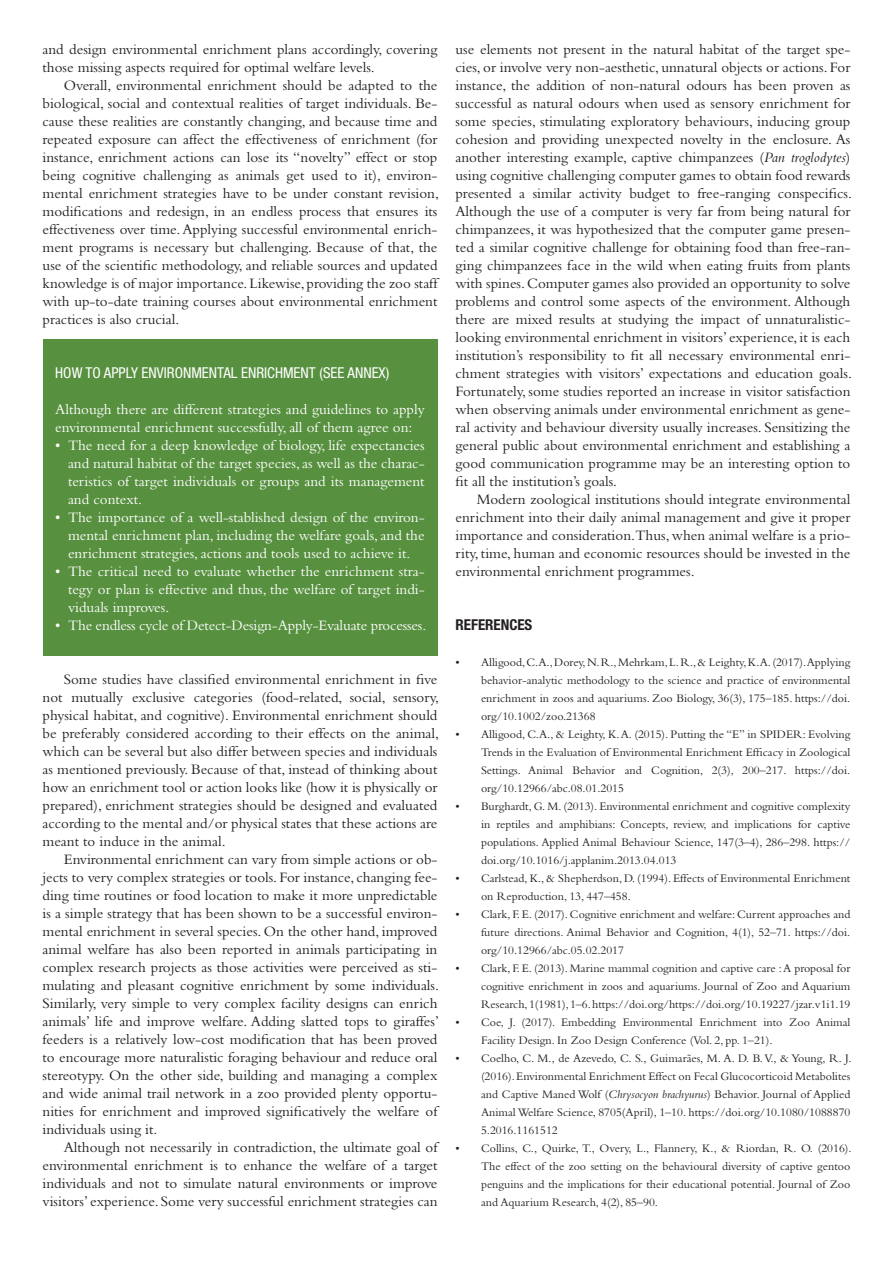
<style>
.page{position:relative;width:893px;height:1263px;background:#fff}
.page>*{position:absolute;margin:0;border:0;box-sizing:border-box;transform-origin:0 0}
.t1{font:15px/18px "Bembo";color:#231f20;text-align:justify}
.t2{font:15px/18px "Bembo";color:#fff;text-align:justify}
.t3{font:condensed 15px "Helvetica Neue LT";color:#fff}
.t4{font:700 condensed 15px "Helvetica Neue LT";color:#231f20}
.t5{font:12px/18px "Bembo";color:#231f20;text-align:justify}
.s1{font-style:italic}
</style>
<div class="page">
<div style="left:43px;top:339px;width:394px;height:317px;background:#57903f"></div>
<p class="t1" style="left:43px;top:40px;width:396px">and design environmental enrichment plans accordingly, covering those missing aspects required for optimal welfare levels.</p>
<p class="t1" style="left:43px;top:76px;width:398px;text-indent:21px">Overall, environmental enrichment should be adapted to the biological, social and contextual realities of target individuals. Be&shy;cause these realities are constantly changing, and because time and repeated exposure can affect the effectiveness of enrichment (for instance, enrichment actions can lose its “novelty” effect or stop being cognitive challenging as animals get used to it), environ&shy;mental enrichment strategies have to be under constant revision, modifications and redesign, in an endless process that ensures its effectiveness over time. Applying successful environmental enrich&shy;ment programs is necessary but challenging. Because of that, the use of the scientific methodology, and reliable sources and updated knowledge is of major importance. Likewise, providing the zoo staff with up-to-date training courses about environmental enrichment practices is also crucial.</p>
<p class="t3" style="left:55px;top:364px;width:336px">HOW TO APPLY ENVIRONMENTAL ENRICHMENT (SEE ANN EX)</p>
<p class="t2" style="left:55px;top:400px;width:371px">Although there are different strategies and guidelines to apply environmental enrichment successfully, all of them agree on:</p>
<p class="t2" style="left:68px;top:436px;width:358px;text-indent:-13px">• The need for a deep knowledge of biology, life expectancies and natural habitat of the target species, as well as the charac&shy;teristics of target individuals or groups and its management and context.</p>
<p class="t2" style="left:68px;top:508px;width:358px;text-indent:-13px">• The importance of a well-stablished design of the environ&shy;mental enrichment plan, including the welfare goals, and the enrichment strategies, actions and tools used to achieve it.</p>
<p class="t2" style="left:68px;top:562px;width:358px;text-indent:-13px">• The critical need to evaluate whether the enrichment stra&shy;tegy or plan is effective and thus, the welfare of target indi&shy;viduals improves.</p>
<p class="t2" style="left:55px;top:616px;width:372px">• The endless cycle of Detect-Design-Apply-Evaluate processes.</p>
<p class="t1" style="left:43px;top:670px;width:398px;text-indent:21px">Some studies have classified environmental enrichment in five not mutually exclusive categories (food-related, social, sensory, physical habitat, and cognitive). Environmental enrichment should be preferably considered according to their effects on the animal, which can be several but also differ between species and individuals as mentioned previously. Because of that, instead of thinking about how an enrichment tool or action looks like (how it is physically or prepared), enrichment strategies should be designed and evaluated according to the mental and/or physical states that these actions are meant to induce in the animal.</p>
<p class="t1" style="left:43px;top:850px;width:398px;text-indent:21px">Environmental enrichment can vary from simple actions or ob&shy;jects to very complex strategies or tools. For instance, changing fee&shy;ding time routines or food location to make it more unpredictable is a simple strategy that has been shown to be a successful environ&shy;mental enrichment in several species. On the other hand, improved animal welfare has also been reported in animals participating in complex research projects as those activities were perceived as sti&shy;mulating and pleasant cognitive enrichment by some individuals.<br>Similarly, very simple to very complex facility designs can enrich animals’ life and improve welfare. Adding slatted tops to giraffes’ feeders is a relatively low-cost modification that has been proved to encourage more naturalistic foraging behaviour and reduce oral stereotypy. On the other side, building and managing a complex and wide animal trail network in a zoo provided plenty opportu&shy;nities for enrichment and improved significatively the welfare of individuals using it.</p>
<p class="t1" style="left:43px;top:1138px;width:396px;text-indent:21px">Although not necessarily in contradiction, the ultimate goal of environmental enrichment is to enhance the welfare of a target individuals and not to simulate natural environments or improve visitors’ experience. Some very successful enrichment strategies can</p>
<p class="t1" style="left:455px;top:40px;width:398px">use elements not present in the natural habitat of the target spe&shy;cies, or involve very non-aesthetic, unnatural objects or actions. For instance, the addition of non-natural odours has been proven as successful as natural odours when used as sensory enrichment for some species, stimulating exploratory behaviours, inducing group cohesion and providing unexpected novelty in the enclosure. As another interesting example, captive chimpanzees (<span class="s1">Pan troglodytes</span>) using cognitive challenging computer games to obtain food rewards presented a similar activity budget to free-ranging conspecifics.<br>Although the use of a computer is very far from being natural for chimpanzees, it was hypothesized that the computer game presen&shy;ted a similar cognitive challenge for obtaining food than free-ran&shy;ging chimpanzees face in the wild when eating fruits from plants with spines. Computer games also provided an opportunity to solve problems and control some aspects of the environment. Although there are mixed results at studying the impact of unnaturalistic&shy;looking environmental enrichment in visitors’ experience, it is each institution’s responsibility to fit all necessary environmental enri&shy;chment strategies with visitors’ expectations and education goals.<br>Fortunately, some studies reported an increase in visitor satisfaction when observing animals under environmental enrichment as gene&shy;ral activity and behaviour diversity usually increases. Sensitizing the general public about environmental enrichment and establishing a good communication programme may be an interesting option to fit all the institution’s goals.</p>
<p class="t1" style="left:455px;top:490px;width:396px;text-indent:21px">Modern zoological institutions should integrate environmental enrichment into their daily animal management and give it proper importance and consideration.Thus, when animal welfare is a prio&shy;rity, time, human and economic resources should be invested in the environmental enrichment programmes.</p>
<p class="t4" style="left:455px;top:616px;width:78px">REFERENCES</p>
<p class="t5" style="left:481px;top:653px;width:371px;text-indent:-26px">• Alligood, C.A., Dorey, N. R., Mehrkam, L. R., &amp; Leighty, K.A. (2017).Applying behavior-analytic methodology to the science and practice of environmental enrichment in zoos and aquariums. Zoo Biology, 36(3), 175–185. https://doi. org/10.1002/zoo.21368</p>
<p class="t5" style="left:481px;top:725px;width:371px;text-indent:-26px">• Alligood, C.A., &amp; Leighty, K. A. (2015). Putting the “E” in SPIDER: Evolving Trends in the Evaluation of Environmental Enrichment Efficacy in Zoological Settings. Animal Behavior and Cognition, 2(3), 200–217. https://doi. org/10.12966/abc.08.01.2015</p>
<p class="t5" style="left:481px;top:797px;width:371px;text-indent:-26px">• Burghardt, G. M. (2013). Environmental enrichment and cognitive complexity in reptiles and amphibians: Concepts, review, and implications for captive populations. Applied Animal Behaviour Science, 147(3–4), 286–298. https:// doi.org/10.1016/j.applanim.2013.04.013</p>
<p class="t5" style="left:481px;top:869px;width:371px;text-indent:-26px">• Carlstead, K., &amp; Shepherdson, D. (1994). Effects of Environmental Enrichment on Reproduction, 13, 447–458.</p>
<p class="t5" style="left:481px;top:905px;width:371px;text-indent:-26px">• Clark, F. E. (2017). Cognitive enrichment and welfare: Current approaches and future directions. Animal Behavior and Cognition, 4(1), 52–71. https://doi. org/10.12966/abc.05.02.2017</p>
<p class="t5" style="left:481px;top:959px;width:371px;text-indent:-26px">• Clark, F. E. (2013). Marine mammal cognition and captive care : A proposal for cognitive enrichment in zoos and aquariums. Journal of Zoo and Aquarium Research, 1(1981), 1–6. https://doi.org/https://doi.org/10.19227/jzar.v1i1.19</p>
<p class="t5" style="left:481px;top:1013px;width:371px;text-indent:-26px">• Coe, J. (2017). Embedding Environmental Enrichment into Zoo Animal<br>Facility Design. In Zoo Design Conference (Vol. 2, pp. 1–21).</p>
<p class="t5" style="left:481px;top:1049px;width:372px;text-indent:-26px">• Coelho, C. M., de Azevedo, C. S., Guimarães, M. A. D. B. V., &amp; Young, R. J. (2016). Environmental Enrichment Effect on Fecal Glucocorticoid Metabolites and Captive Maned Wolf (<span class="s1">Chrysocyon brachyurus</span>) Behavior. Journal of Applied Animal Welfare Science, 8705(April), 1–10. https://doi.org/10.1080/1088870<br>5.2016.1161512</p>
<p class="t5" style="left:481px;top:1139px;width:372px;text-indent:-26px">• Collins, C., Quirke, T., Overy, L., Flannery, K., &amp; Riordan, R. O. (2016).<br>The effect of the zoo setting on the behavioural diversity of captive gentoo penguins and the implications for their educational potential. Journal of Zoo and Aquarium Research, 4(2), 85–90.</p>
</div>
